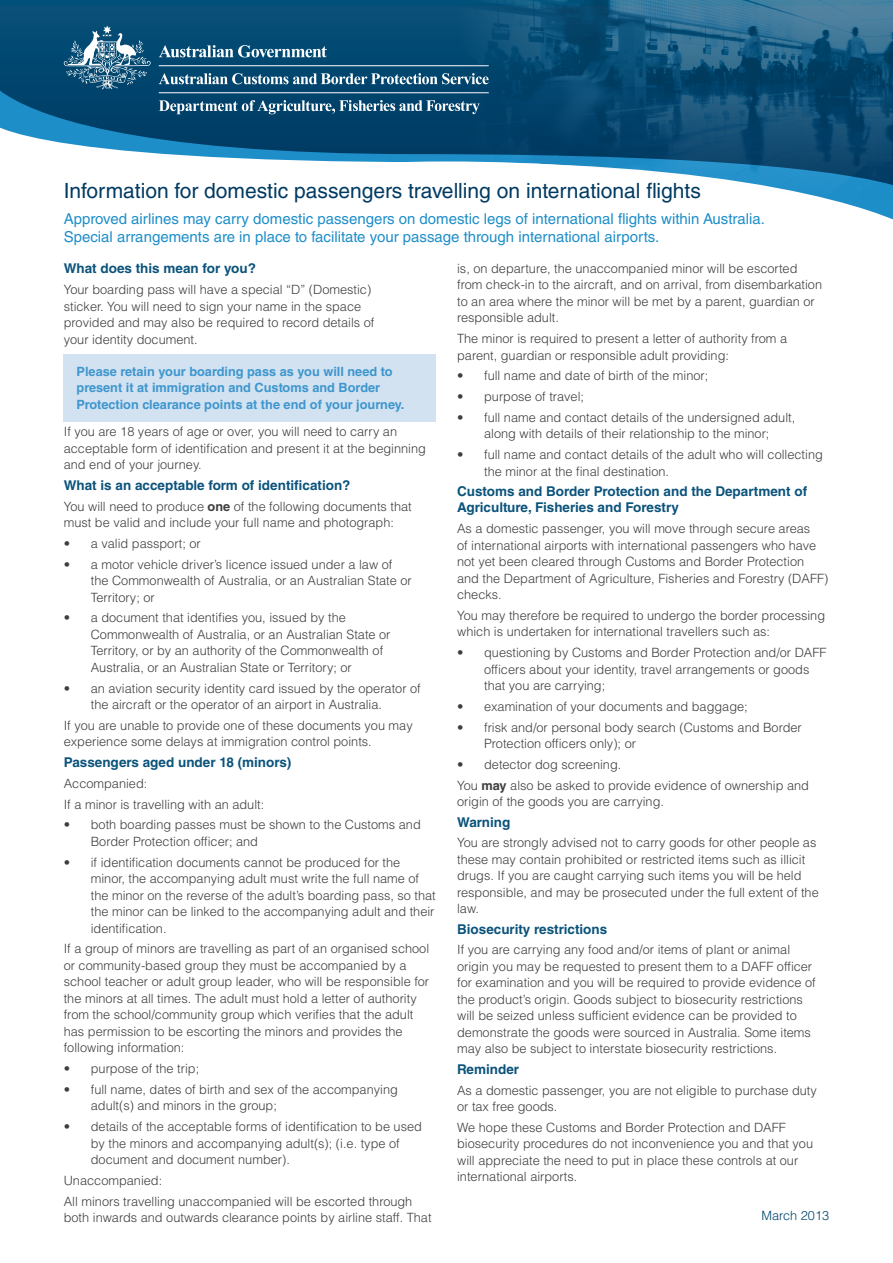
<style>
.page{position:relative;width:893px;height:1263px;background:#fff}
.page>*{position:absolute;margin:0;border:0;box-sizing:border-box;transform-origin:0 0}
.t1{font:21px "Helvetica LT Std";color:#003a62}
.t2{font:15px/18px "Helvetica LT Std";color:#1e8ec9}
.t3{font:700 13.5px/16.2px "Helvetica LT Std";color:#0b537b}
.t4{font:300 12.75px/16.5px "Helvetica LT Std";color:#3e3e3f}
.t5{font:700 12.75px/16.5px "Helvetica LT Std";color:#3e96ce}
.t6{font:300 12.75px "Helvetica LT Std";color:#00466f}
.s1{font-weight:700}
</style>
<div class="page">
<svg style="left:0;top:0;width:452px;height:161px;background:#145982"></svg>
<svg style="left:159px;top:45px;width:168px;height:12px"></svg>
<svg style="left:64px;top:26px;width:87px;height:63px;background:#3c7292"></svg>
<hr style="left:159px;top:65px;width:330px;height:1px;background:#fff">
<svg style="left:159px;top:73px;width:293px;height:11px"></svg>
<hr style="left:159px;top:92px;width:330px;height:1px;background:#fff">
<svg style="left:159px;top:100px;width:293px;height:14px;background:#467593"></svg>
<img style="left:452px;top:0;width:441px;height:161px">
<svg style="left:63px;top:161px;width:830px;height:261px"></svg>
<div style="left:64px;top:354px;width:372px;height:67px;background:#d2e2f1"></div>
<h1 class="t1" style="left:64px;top:178px;width:639px">Information for domestic passengers travelling on international flights</h1>
<p class="t2" style="left:64px;top:210px;width:703px">Approved airlines may carry domestic passengers on domestic legs of international flights within Australia.<br>Special arrangements are in place to facilitate your passage through international airports.</p>
<p class="t3" style="left:64px;top:260px;width:194px">What does this mean for you?</p>
<p class="t4" style="left:64px;top:281px;width:312px">Your boarding pass will have a special “D” (Domestic) sticker. You will need to sign your name in the space provided and may also be required to record details of your identity document.</p>
<p class="t5" style="left:77px;top:363px;width:329px">Please retain your boarding pass as you will need to present it at immigration and Customs and Border<br>Protection clearance points at the end of your journey.</p>
<p class="t4" style="left:64px;top:423px;width:364px">If you are 18 years of age or over, you will need to carry an acceptable form of identification and present it at the beginning and end of your journey.</p>
<p class="t3" style="left:64px;top:477px;width:288px">What is an acceptable form of identification?</p>
<p class="t4" style="left:64px;top:498px;width:349px">You will need to produce <span class="s1">one</span> of the following documents that must be valid and include your full name and photograph:</p>
<p class="t4" style="left:64px;top:535px;width:139px">• a valid passport; or</p>
<p class="t4" style="left:91px;top:556px;width:323px;text-indent:-27px">• a motor vehicle driver’s licence issued under a law of the Commonwealth of Australia, or an Australian State or<br>Territory; or</p>
<p class="t4" style="left:91px;top:609px;width:301px;text-indent:-27px">• a document that identifies you, issued by the Commonwealth of Australia, or an Australian State or Territory, or by an authority of the Commonwealth of Australia, or an Australian State or Territory; or</p>
<p class="t4" style="left:91px;top:680px;width:331px;text-indent:-27px">• an aviation security identity card issued by the operator of the aircraft or the operator of an airport in Australia.</p>
<p class="t4" style="left:64px;top:717px;width:350px">If you are unable to provide one of these documents you may experience some delays at immigration control points.</p>
<p class="t3" style="left:64px;top:754px;width:229px">Passengers aged under 18 (minors)</p>
<p class="t4" style="left:64px;top:773px;width:202px;line-height:20.7px">Accompanied:<br>If a minor is travelling with an adult:</p>
<p class="t4" style="left:91px;top:816px;width:331px;text-indent:-27px">• both boarding passes must be shown to the Customs and<br>Border Protection officer; and</p>
<p class="t4" style="left:91px;top:854px;width:346px;text-indent:-27px">• if identification documents cannot be produced for the minor, the accompanying adult must write the full name of the minor on the reverse of the adult’s boarding pass, so that the minor can be linked to the accompanying adult and their identification.</p>
<p class="t4" style="left:64px;top:940px;width:367px">If a group of minors are travelling as part of an organised school or community-based group they must be accompanied by a school teacher or adult group leader, who will be responsible for the minors at all times. The adult must hold a letter of authority from the school/community group which verifies that the adult has permission to be escorting the minors and provides the following information:</p>
<p class="t4" style="left:64px;top:1060px;width:137px">• purpose of the trip;</p>
<p class="t4" style="left:91px;top:1081px;width:309px;text-indent:-27px">• full name, dates of birth and sex of the accompanying adult(s) and minors in the group;</p>
<p class="t4" style="left:91px;top:1118px;width:333px;text-indent:-27px">• details of the acceptable forms of identification to be used by the minors and accompanying adult(s); (i.e. type of document and document number).</p>
<p class="t4" style="left:64px;top:1170px;width:350px;line-height:20.7px">Unaccompanied:<br>All minors travelling unaccompanied will be escorted through</p>
<p class="t4" style="left:64px;top:1209px;width:369px">both inwards and outwards clearance points by airline staff. That</p>
<p class="t4" style="left:457px;top:260px;width:366px">is, on departure, the unaccompanied minor will be escorted from check-in to the aircraft, and on arrival, from disembarkation to an area where the minor will be met by a parent, guardian or responsible adult.</p>
<p class="t4" style="left:457px;top:330px;width:331px">The minor is required to present a letter of authority from a parent, guardian or responsible adult providing:</p>
<p class="t4" style="left:457px;top:367px;width:253px">• full name and date of birth of the minor;</p>
<p class="t4" style="left:457px;top:388px;width:128px">• purpose of travel;</p>
<p class="t4" style="left:457px;top:409px;width:340px;text-align:center">• full name and contact details of the undersigned adult, along with details of their relationship to the minor;</p>
<p class="t4" style="left:484px;top:446px;width:340px;text-indent:-27px">• full name and contact details of the adult who will collecting the minor at the final destination.</p>
<p class="t3" style="left:457px;top:483px;width:352px">Customs and Border Protection and the Department of<br>Agriculture, Fisheries and Forestry</p>
<p class="t4" style="left:457px;top:520px;width:373px">As a domestic passenger, you will move through secure areas<br>of international airports with international passengers who have not yet been cleared through Customs and Border Protection and the Department of Agriculture, Fisheries and Forestry (DAFF) checks.</p>
<p class="t4" style="left:457px;top:607px;width:370px">You may therefore be required to undergo the border processing which is undertaken for international travellers such as:</p>
<p class="t4" style="left:484px;top:644px;width:344px;text-indent:-27px">• questioning by Customs and Border Protection and/or DAFF officers about your identity, travel arrangements or goods that you are carrying;</p>
<p class="t4" style="left:457px;top:698px;width:292px">• examination of your documents and baggage;</p>
<p class="t4" style="left:484px;top:719px;width:319px;text-indent:-27px">• frisk and/or personal body search (Customs and Border<br>Protection officers only); or</p>
<p class="t4" style="left:457px;top:754px;width:353px;line-height:20.7px">• detector dog screening.<br>You <span class="s1">may</span> also be asked to provide evidence of ownership and</p>
<p class="t4" style="left:457px;top:793px;width:208px">origin of the goods you are carrying.</p>
<p class="t3" style="left:457px;top:813px;width:55px">Warning</p>
<p class="t4" style="left:457px;top:834px;width:363px">You are strongly advised not to carry goods for other people as these may contain prohibited or restricted items such as illicit drugs. If you are caught carrying such items you will be held responsible, and may be prosecuted under the full extent of the law.</p>
<p class="t3" style="left:457px;top:921px;width:152px">Biosecurity restrictions</p>
<p class="t4" style="left:457px;top:941px;width:360px">If you are carrying any food and/or items of plant or animal origin you may be requested to present them to a DAFF officer for examination and you will be required to provide evidence of the product’s origin. Goods subject to biosecurity restrictions will be seized unless sufficient evidence can be provided to demonstrate the goods were sourced in Australia. Some items may also be subject to interstate biosecurity restrictions.</p>
<p class="t3" style="left:457px;top:1061px;width:63px">Reminder</p>
<p class="t4" style="left:457px;top:1082px;width:361px">As a domestic passenger, you are not eligible to purchase duty or tax free goods.</p>
<p class="t4" style="left:457px;top:1119px;width:358px">We hope these Customs and Border Protection and DAFF biosecurity procedures do not inconvenience you and that you will appreciate the need to put in place these controls at our international airports.</p>
<p class="t6" style="left:761px;top:1207px;width:69px">March 2013</p>
</div>
